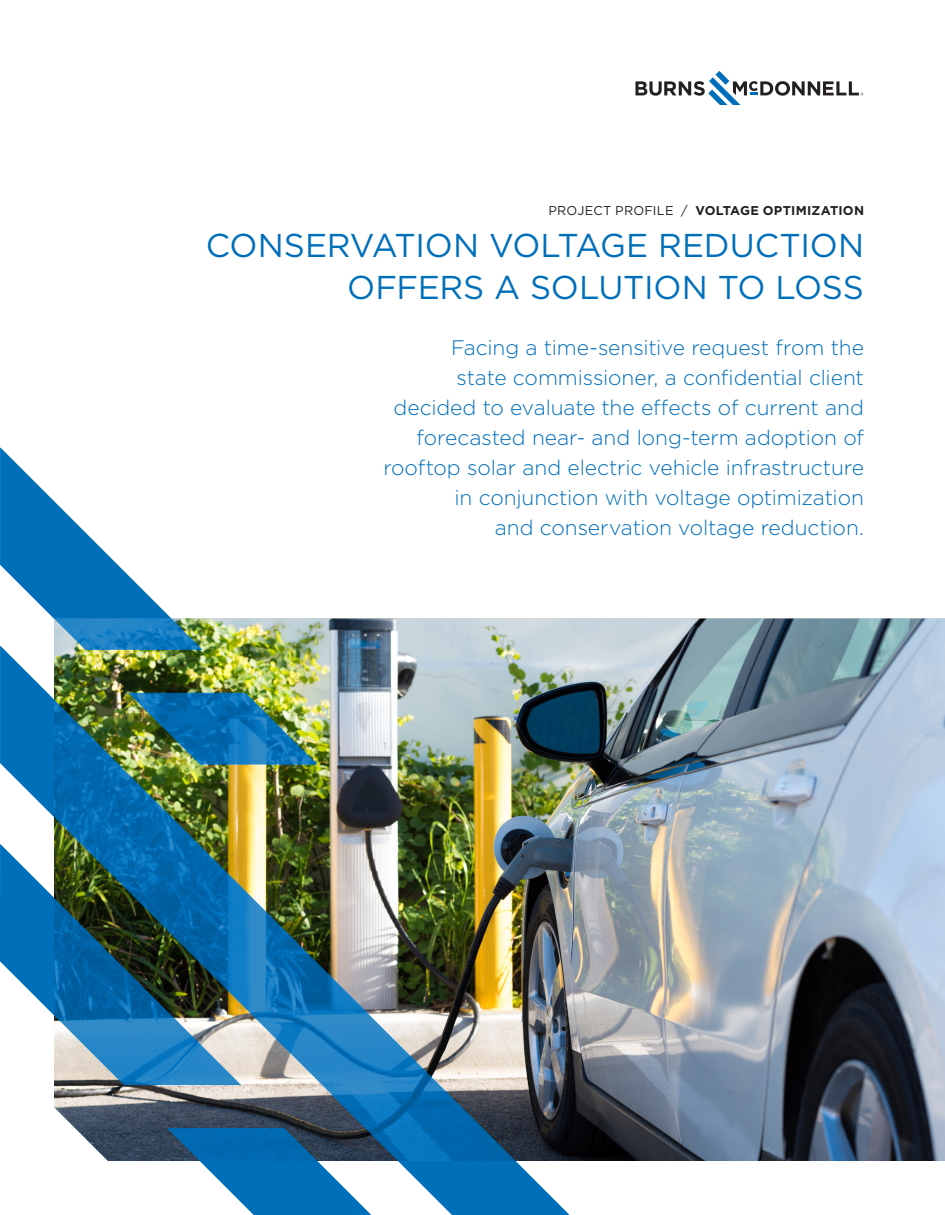
<style>
.page{position:relative;width:945px;height:1215px;background:#fff}
.page>*{position:absolute;margin:0;border:0;box-sizing:border-box;transform-origin:0 0}
.t1{font:33px/42px "Gotham";letter-spacing:-.01em;color:#006fba;text-align:right}
.t2{font:300 21px/30px "Gotham";letter-spacing:-.005em;color:#006fba;text-align:right}
.t3{font:700 12.75px "Gotham";letter-spacing:.015em;color:#231f20}
.s1{font-weight:400}
</style>
<div class="page">
<img style="left:203px;top:619px;width:742px;height:542px">
<svg style="left:635px;top:71px;width:228px;height:34px"></svg>
<svg style="left:0;top:447px;width:203px;height:199px"></svg>
<img style="left:0;top:646px;width:569px;height:569px">
<svg style="left:0;top:844px;width:241px;height:241px;background:#3f7b99"></svg>
<svg style="left:167px;top:1128px;width:204px;height:87px"></svg>
<p class="t3" style="left:548px;top:202px;width:317px"><span class="s1">PROJECT PROFILE /</span> VOLTAGE OPTIMIZATION</p>
<p class="t1" style="left:206px;top:224px;width:660px">CONSERVATION VOLTAGE REDUCTION<br>OFFERS A SOLUTION TO LOSS</p>
<p class="t2" style="left:383px;top:332px;width:482px">Facing a time-sensitive request from the<br>state commissioner, a confidential client decided to evaluate the effects of current and forecasted near- and long-term adoption of rooftop solar and electric vehicle infrastructure in conjunction with voltage optimization<br>and conservation voltage reduction.</p>
</div>
